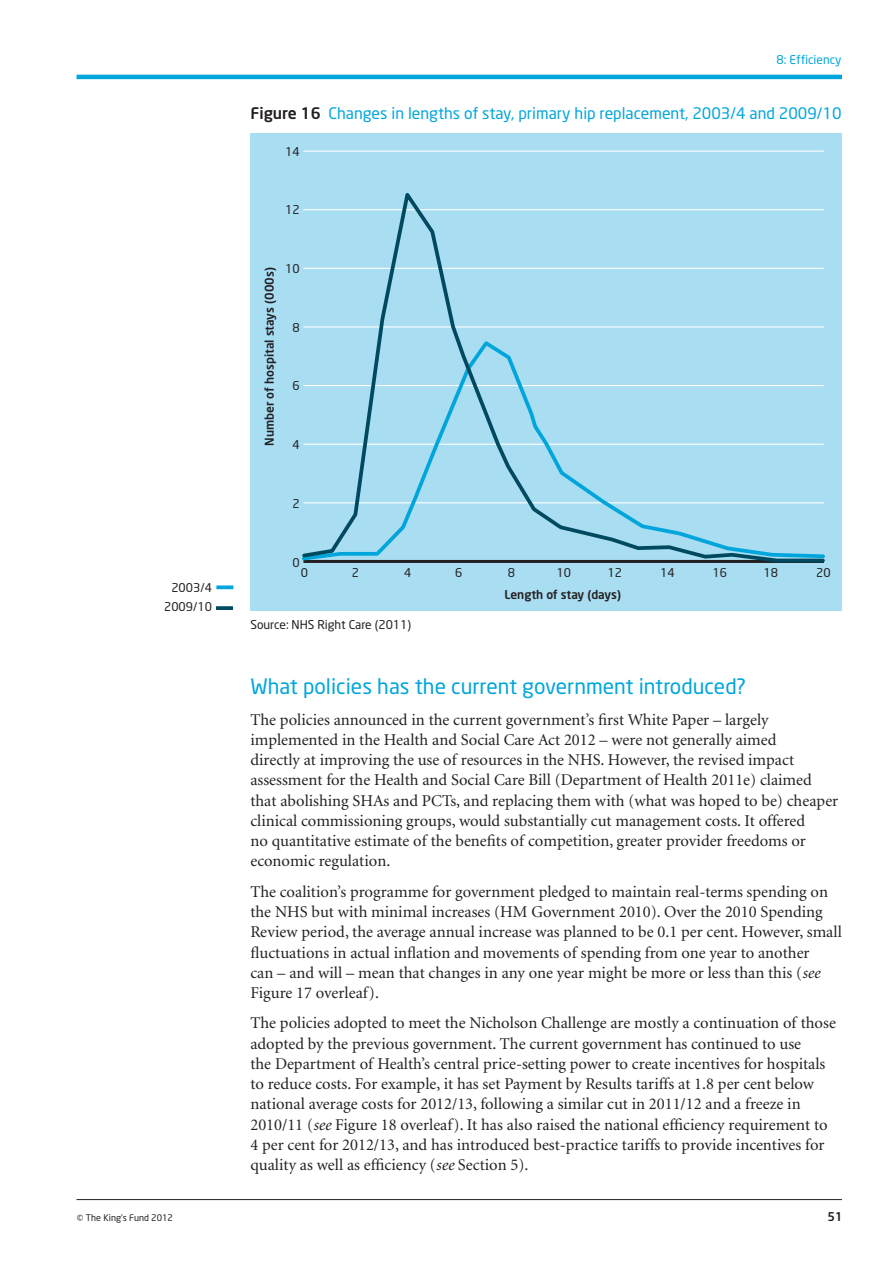
<style>
.page{position:relative;width:893px;height:1263px;background:#fff}
.page>*{position:absolute;margin:0;border:0;box-sizing:border-box;transform-origin:0 0}
.Headings__A_head{font:21px "Neo Sans";color:#00a6db}
.Text__Body_copy{font:16.5px/20.2px "Minion";color:#231f20}
.Headings___table_hea{font:15.75px "Neo Sans";color:#00a6db}
.Labels{font:12px "Neo Sans";color:#231f20}
.Labels-2{font:500 12px "Neo Sans";color:#231f20}
.Running_head_right{font:12px "Neo Sans";color:#00a6db}
.t1{font:9px "Neo Sans";color:#231f20}
.s1{font-weight:500;color:#231f20}
.s2{font-style:italic}
</style>
<div class="page">
<hr style="left:77px;top:1199px;width:765px;height:1px;background:#231f20">
<hr style="left:77px;top:75px;width:765px;height:4px;background:#00a6db">
<div style="left:250px;top:133px;width:592px;height:478px;background:#a8ddf2"></div>
<hr style="left:303px;top:150px;width:521px;height:2px;background:#fff">
<svg style="left:302px;top:193px;width:523px;height:370px"></svg>
<svg style="left:216px;top:585px;width:17px;height:4px"></svg>
<svg style="left:216px;top:606px;width:17px;height:4px"></svg>
<p class="Labels" style="left:171px;top:580px;width:42px">2003/4</p>
<p class="Labels" style="left:164px;top:599px;width:49px">2009/10</p>
<p class="t1" style="left:77px;top:1212px;width:98px">© The King’s Fund 2012</p>
<p class="Running_head_right" style="left:777px;top:52px;width:66px">8: Efficiency</p>
<p class="Headings___table_hea" style="left:250px;top:104px;width:593px"><span class="s1">Figure 16</span> Changes in lengths of stay, primary hip replacement, 2003/4 and 2009/10</p>
<p class="Labels" style="left:285px;top:144px;width:16px">14</p>
<p class="Labels" style="left:285px;top:202px;width:16px">12</p>
<p class="Labels-2" style="left:262px;top:446px;width:180px;rotate:-90deg">Number of hospital stays (000s)</p>
<p class="Labels" style="left:285px;top:261px;width:16px">10</p>
<p class="Labels" style="left:293px;top:320px;width:9px">8</p>
<p class="Labels" style="left:293px;top:379px;width:9px">6</p>
<p class="Labels" style="left:293px;top:437px;width:9px">4</p>
<p class="Labels" style="left:293px;top:496px;width:9px">2</p>
<p class="Labels" style="left:293px;top:555px;width:9px">0</p>
<p class="Labels" style="left:301px;top:565px;width:9px">0</p>
<p class="Labels" style="left:352px;top:565px;width:9px">2</p>
<p class="Labels" style="left:404px;top:565px;width:9px">4</p>
<p class="Labels" style="left:455px;top:565px;width:9px">6</p>
<p class="Labels" style="left:508px;top:565px;width:9px">8</p>
<p class="Labels" style="left:557px;top:565px;width:16px">10</p>
<p class="Labels" style="left:608px;top:565px;width:16px">12</p>
<p class="Labels" style="left:660px;top:565px;width:16px">14</p>
<p class="Labels" style="left:713px;top:565px;width:16px">16</p>
<p class="Labels" style="left:764px;top:565px;width:16px">18</p>
<p class="Labels" style="left:816px;top:565px;width:16px">20</p>
<p class="Labels-2" style="left:504px;top:587px;width:118px">Length of stay (days)</p>
<p class="Labels" style="left:250px;top:618px;width:162px">Source: NHS Right Care (2011)</p>
<p class="Headings__A_head" style="left:250px;top:674px;width:497px">What policies has the current government introduced?</p>
<p class="Text__Body_copy" style="left:250px;top:710px;width:589px">The policies announced in the current government’s first White Paper – largely implemented in the Health and Social Care Act 2012 – were not generally aimed<br>directly at improving the use of resources in the NHS. However, the revised impact assessment for the Health and Social Care Bill (Department of Health 2011e) claimed that abolishing SHAs and PCTs, and replacing them with (what was hoped to be) cheaper clinical commissioning groups, would substantially cut management costs. It offered<br>no quantitative estimate of the benefits of competition, greater provider freedoms or economic regulation.</p>
<p class="Text__Body_copy" style="left:250px;top:882px;width:593px">The coalition’s programme for government pledged to maintain real-terms spending on the NHS but with minimal increases (HM Government 2010). Over the 2010 Spending Review period, the average annual increase was planned to be 0.1 per cent. However, small fluctuations in actual inflation and movements of spending from one year to another<br>can – and will – mean that changes in any one year might be more or less than this (<span class="s2">see </span>Figure 17 overleaf).</p>
<p class="Text__Body_copy" style="left:250px;top:1013px;width:587px">The policies adopted to meet the Nicholson Challenge are mostly a continuation of those adopted by the previous government. The current government has continued to use<br>the Department of Health’s central price-setting power to create incentives for hospitals to reduce costs. For example, it has set Payment by Results tariffs at 1.8 per cent below national average costs for 2012/13, following a similar cut in 2011/12 and a freeze in 2010/11 (<span class="s2">see</span> Figure 18 overleaf). It has also raised the national efficiency requirement to 4 per cent for 2012/13, and has introduced best-practice tariffs to provide incentives for quality as well as efficiency (<span class="s2">see</span> Section 5).</p>
<p class="Labels-2" style="left:827px;top:1209px;width:17px">51</p>
</div>
